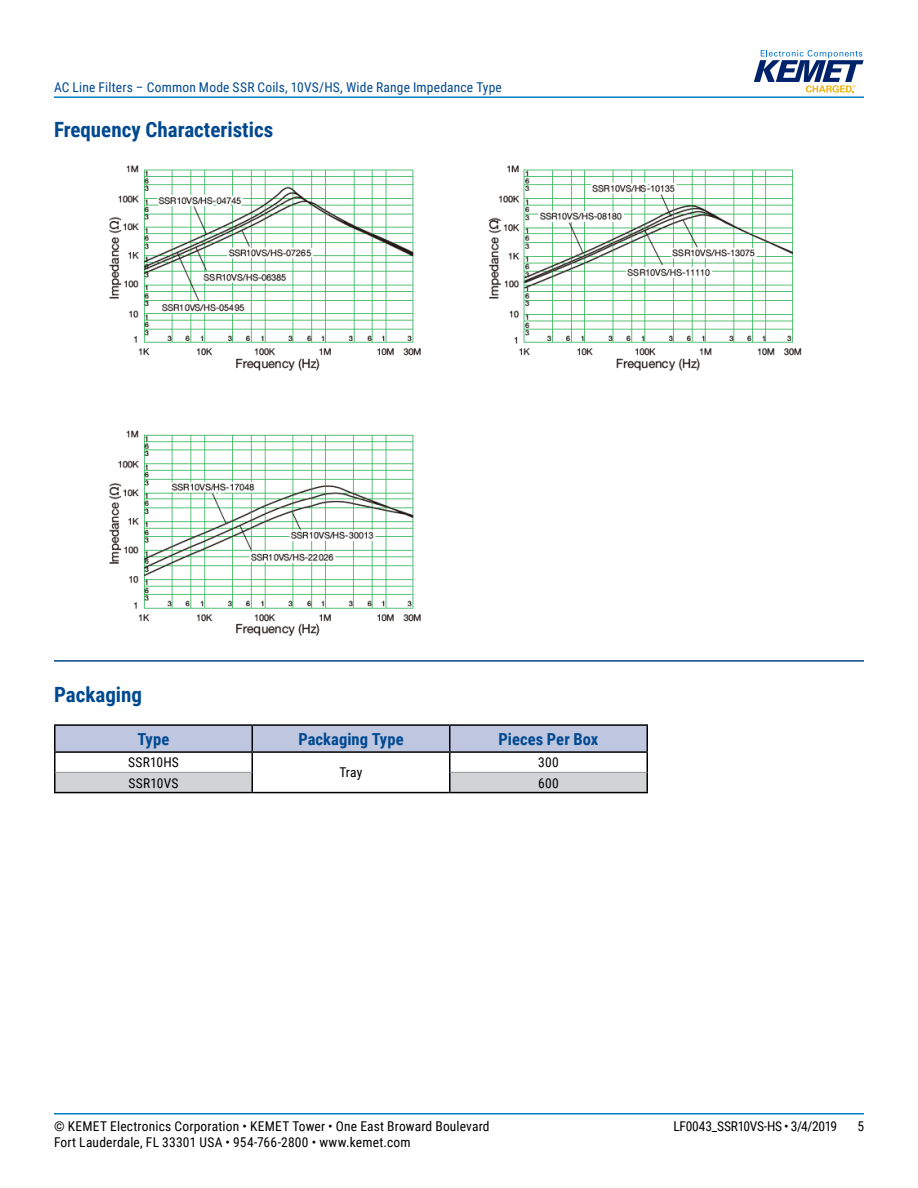
<style>
.page{position:relative;width:918px;height:1188px;background:#fff}
.page>*{position:absolute;margin:0;border:0;box-sizing:border-box;transform-origin:0 0}
.t1{font:700 21px "Roboto Condensed";color:#004990}
.t2{font:700 16.5px "Roboto Condensed";letter-spacing:.005em;color:#004990}
.t3{font:13.5px "Roboto Condensed";letter-spacing:.015em;color:#000}
.t4{font:13.5px "Roboto Condensed";letter-spacing:.015em;color:#004990}
.t5{font:13.5px "Roboto Condensed";letter-spacing:-.025em;color:#000}
</style>
<div class="page">
<hr style="left:54px;top:1113px;width:810px;height:2px;background:#007dc3">
<hr style="left:54px;top:96px;width:810px;height:2px;background:#007dc3">
<svg style="left:754px;top:50px;width:110px;height:43px"></svg>
<hr style="left:54px;top:660px;width:810px;height:2px;background:#004990">
<img style="left:108px;top:165px;width:694px;height:472px">
<hr style="left:54px;top:724px;width:198px;height:2px;background:#000">
<hr style="left:252px;top:724px;width:198px;height:2px;background:#000">
<hr style="left:450px;top:724px;width:198px;height:2px;background:#000">
<svg style="left:54px;top:725px;width:594px;height:68px"></svg>
<hr style="left:56px;top:772px;width:196px;height:1px;background:#939598">
<hr style="left:450px;top:772px;width:197px;height:1px;background:#939598">
<p class="t4" style="left:54px;top:78px;width:449px">AC Line Filters – Common Mode SSR Coils, 10VS/HS, Wide Range Impedance Type</p>
<h1 class="t1" style="left:54px;top:115px;width:221px">Frequency Characteristics</h1>
<h1 class="t1" style="left:54px;top:680px;width:90px">Packaging</h1>
<p class="t2" style="left:138px;top:727px;width:33px">Type</p>
<p class="t2" style="left:298px;top:727px;width:107px">Packaging Type</p>
<p class="t2" style="left:499px;top:727px;width:101px">Pieces Per Box</p>
<p class="t3" style="left:128px;top:753px;width:52px">SSR10HS</p>
<p class="t3" style="left:340px;top:763px;width:24px">Tray</p>
<p class="t3" style="left:538px;top:753px;width:22px">300</p>
<p class="t3" style="left:129px;top:773px;width:51px">SSR10VS</p>
<p class="t3" style="left:538px;top:773px;width:22px">600</p>
<p class="t3" style="left:54px;top:1116px;width:437px">© KEMET Electronics Corporation • KEMET Tower • One East Broward Boulevard</p>
<p class="t5" style="left:673px;top:1116px;width:165px">LF0043_SSR10VS-HS • 3/4/2019</p>
<p class="t3" style="left:857px;top:1116px;width:8px">5</p>
<p class="t3" style="left:54px;top:1133px;width:358px">Fort Lauderdale, FL 33301 USA • 954-766-2800 • www.kemet.com</p>
</div>
